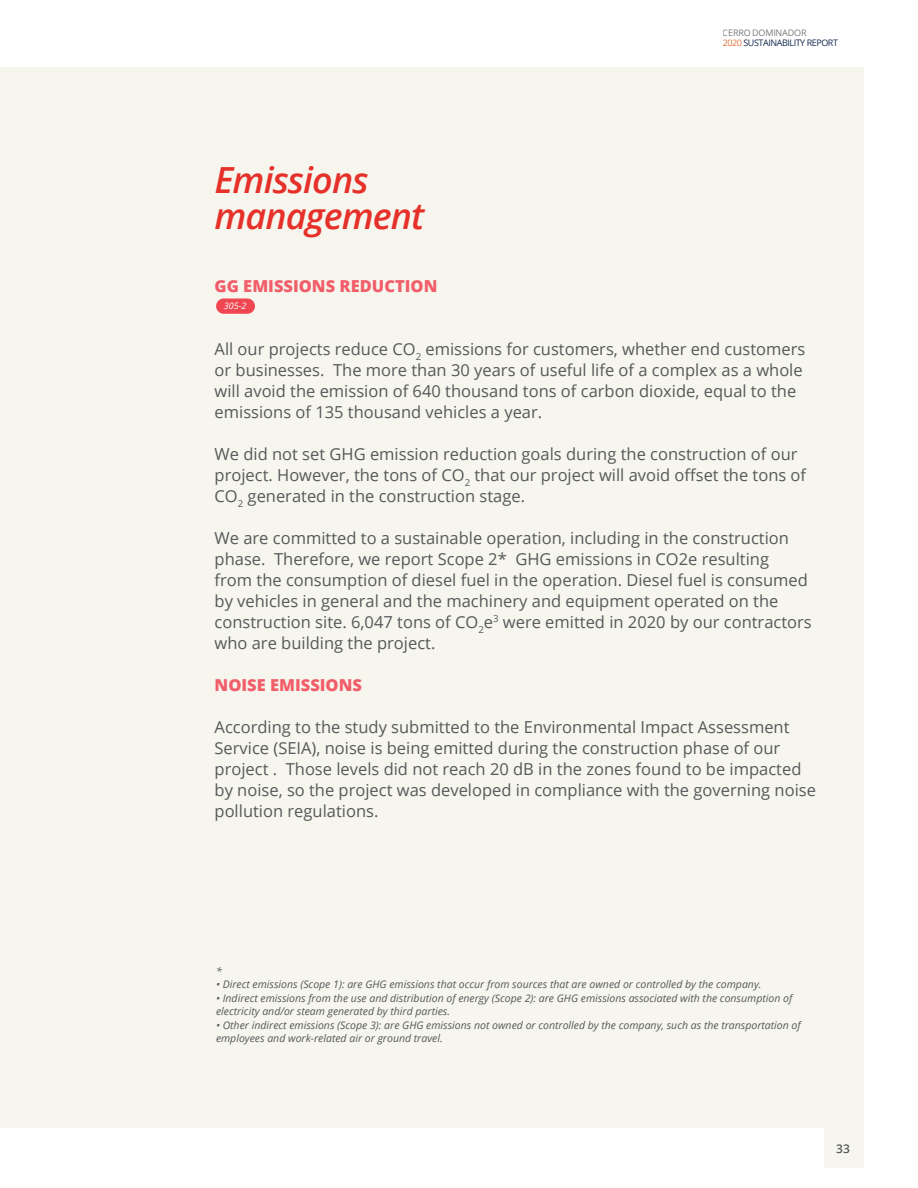
<style>
.page{position:relative;width:918px;height:1188px;background:#fff}
.page>*{position:absolute;margin:0;border:0;box-sizing:border-box;transform-origin:0 0}
.SUBTITULOS{font:italic 600 36px "Open Sans";letter-spacing:-.025em;color:#e5312a}
.Body{font:16.5px/21px "Open Sans";color:#57585a}
.Body-2{font:800 16.5px "Open Sans";color:#f15e6a}
.t1{font:600 12px "Open Sans";color:#57585a}
.pie-pagina{font:italic 10.5px/13.5px "Open Sans";color:#57585a}
.t2{font:9px "Open Sans";letter-spacing:-.05em;color:#142b50}
.t3{font:9px "Open Sans";letter-spacing:-.02em;color:#57585a}
.Body-3{font:italic 9px "Open Sans";color:#fff}
.s1{color:#de733b}
</style>
<div class="page">
<div style="left:824px;top:1128px;width:40px;height:40px;background:#f6f6ee"></div>
<div style="left:0;top:68px;width:864px;height:1060px;background:#f6f6ee"></div>
<div style="left:216px;top:298px;width:39px;height:16px;background:#ef4651;border-radius:8px"></div>
<p class="t3" style="left:723px;top:27px;width:85px">CERRO DOMINADOR</p>
<p class="SUBTITULOS" style="left:215px;top:155px;width:155px">Emissions</p>
<p class="SUBTITULOS" style="left:215px;top:191px;width:211px">management</p>
<p class="Body-2" style="left:215px;top:273px;width:224px">GG EMISSIONS REDUCTION</p>
<p class="Body-3" style="left:224px;top:300px;width:24px">305-2</p>
<p class="t2" style="left:723px;top:37px;width:117px"><span class="s1">2020</span> SUSTAINABILITY REPORT</p>
<p class="Body" style="left:215px;top:338px;width:592px">All our projects reduce CO<sub>2</sub> emissions for customers, whether end customers or businesses. The more than 30 years of useful life of a complex as a whole will avoid the emission of 640 thousand tons of carbon dioxide, equal to the emissions of 135 thousand vehicles a year.</p>
<p class="Body" style="left:215px;top:443px;width:593px">We did not set GHG emission reduction goals during the construction of our project. However, the tons of CO<sub>2</sub> that our project will avoid offset the tons of<br>CO<sub>2</sub> generated in the construction stage.</p>
<p class="Body" style="left:215px;top:527px;width:599px">We are committed to a sustainable operation, including in the construction phase. Therefore, we report Scope 2* GHG emissions in CO2e resulting<br>from the consumption of diesel fuel in the operation. Diesel fuel is consumed by vehicles in general and the machinery and equipment operated on the construction site. 6,047 tons of CO<sub>2</sub>e<sup>3</sup> were emitted in 2020 by our contractors who are building the project.</p>
<p class="Body-2" style="left:215px;top:672px;width:149px">NOISE EMISSIONS</p>
<p class="Body" style="left:215px;top:716px;width:603px">According to the study submitted to the Environmental Impact Assessment Service (SEIA), noise is being emitted during the construction phase of our project . Those levels did not reach 20 dB in the zones found to be impacted by noise, so the project was developed in compliance with the governing noise pollution regulations.</p>
<p class="pie-pagina" style="left:216px;top:964px;width:7px">*</p>
<p class="pie-pagina" style="left:216px;top:978px;width:547px">• Direct emissions (Scope 1): are GHG emissions that occur from sources that are owned or controlled by the company.</p>
<p class="pie-pagina" style="left:216px;top:991px;width:578px">• Indirect emissions from the use and distribution of energy (Scope 2): are GHG emissions associated with the consumption of electricity and/or steam generated by third parties.</p>
<p class="pie-pagina" style="left:216px;top:1018px;width:586px">• Other indirect emissions (Scope 3): are GHG emissions not owned or controlled by the company, such as the transportation of employees and work-related air or ground travel.</p>
<p class="t1" style="left:836px;top:1140px;width:15px">33</p>
</div>
